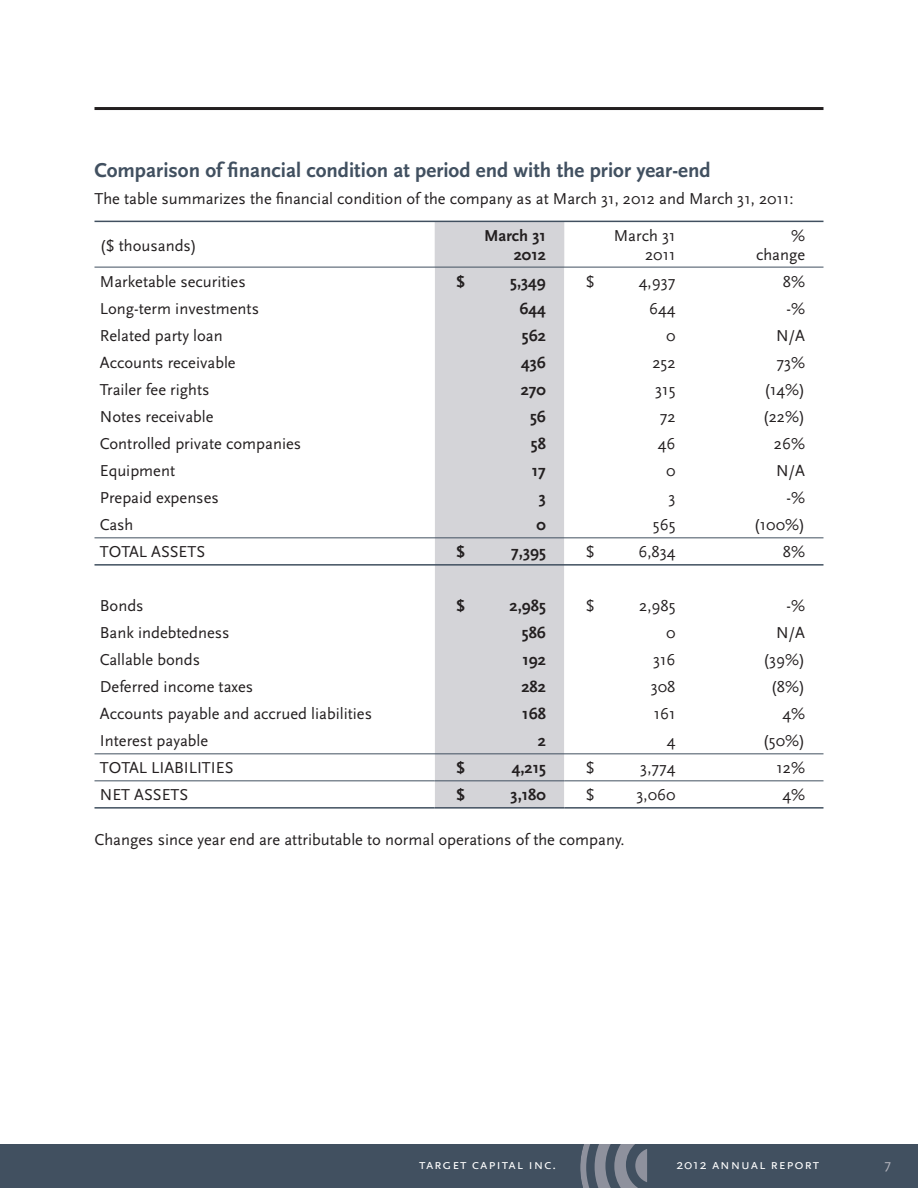
<style>
.page{position:relative;width:918px;height:1188px;background:#fff}
.page>*{position:absolute;margin:0;border:0;box-sizing:border-box;transform-origin:0 0}
.t1{font:700 21px "Scala Sans";color:#415060}
.t2{font:16.5px/18.8px "Scala Sans";color:#231f20;text-align:right}
.t3{font:700 16.5px/18.8px "Scala Sans";color:#231f20;text-align:right}
.t4{font:14.4px "Scala Sans Caps";letter-spacing:.06em;color:#fff}
.t5{font:14.25px "Scala Sans Caps";letter-spacing:.06em;color:#fff}
.t6{font:14.25px "Scala Sans Caps";color:#b4b5bd}
</style>
<div class="page">
<hr style="left:94px;top:107px;width:730px;height:3px;background:#231f20">
<div style="left:0;top:1145px;width:918px;height:43px;background:#415060"></div>
<svg style="left:580px;top:1145px;width:67px;height:43px"></svg>
<div style="left:435px;top:222px;width:129px;height:45px;background:#d4d4d8"></div>
<svg style="left:94px;top:268px;width:730px;height:539px"></svg>
<hr style="left:94px;top:221px;width:730px;height:1px;background:#415060">
<hr style="left:94px;top:267px;width:730px;height:1px;background:#415060">
<hr style="left:94px;top:537px;width:730px;height:1px;background:#415060">
<hr style="left:94px;top:564px;width:730px;height:2px;background:#415060">
<hr style="left:94px;top:753px;width:730px;height:1px;background:#415060">
<hr style="left:94px;top:780px;width:341px;height:1px;background:#415060">
<hr style="left:94px;top:807px;width:341px;height:2px;background:#415060">
<hr style="left:435px;top:780px;width:129px;height:1px;background:#415060">
<hr style="left:435px;top:807px;width:129px;height:2px;background:#415060">
<hr style="left:564px;top:780px;width:260px;height:1px;background:#415060">
<hr style="left:564px;top:807px;width:260px;height:2px;background:#415060">
<p class="t1" style="left:95px;top:162px;width:618px">Comparison of financial condition at period end with the prior year-end</p>
<p class="t2" style="left:95px;top:190px;width:701px">The table summarizes the financial condition of the company as at March 31, 2012 and March 31, 2011:</p>
<p class="t2" style="left:100px;top:237px;width:99px">($ thousands)</p>
<p class="t3" style="left:484px;top:228px;width:63px">March 31<br>2012</p>
<p class="t2" style="left:614px;top:228px;width:63px">March 31<br>2011</p>
<p class="t2" style="left:756px;top:228px;width:51px">% change</p>
<p class="t2" style="left:100px;top:274px;width:147px">Marketable securities</p>
<p class="t3" style="left:456px;top:273px;width:10px">$</p>
<p class="t3" style="left:510px;top:273px;width:37px">5,349</p>
<p class="t2" style="left:586px;top:274px;width:10px">$</p>
<p class="t2" style="left:639px;top:274px;width:38px">4,937</p>
<p class="t2" style="left:783px;top:274px;width:24px">8%</p>
<p class="t2" style="left:100px;top:300px;width:161px">Long-term investments</p>
<p class="t3" style="left:520px;top:300px;width:28px">644</p>
<p class="t2" style="left:649px;top:300px;width:28px">644</p>
<p class="t2" style="left:787px;top:300px;width:20px">-%</p>
<p class="t2" style="left:100px;top:327px;width:124px">Related party loan</p>
<p class="t3" style="left:522px;top:327px;width:25px">562</p>
<p class="t2" style="left:666px;top:327px;width:11px">0</p>
<p class="t2" style="left:776px;top:327px;width:31px">N/A</p>
<p class="t2" style="left:100px;top:354px;width:137px">Accounts receivable</p>
<p class="t3" style="left:521px;top:354px;width:26px">436</p>
<p class="t2" style="left:652px;top:354px;width:25px">252</p>
<p class="t2" style="left:776px;top:354px;width:30px">73%</p>
<p class="t2" style="left:100px;top:381px;width:111px">Trailer fee rights</p>
<p class="t3" style="left:521px;top:381px;width:27px">270</p>
<p class="t2" style="left:655px;top:381px;width:22px">315</p>
<p class="t2" style="left:764px;top:381px;width:43px">(14%)</p>
<p class="t2" style="left:100px;top:408px;width:115px">Notes receivable</p>
<p class="t3" style="left:530px;top:408px;width:17px">56</p>
<p class="t2" style="left:660px;top:408px;width:17px">72</p>
<p class="t2" style="left:763px;top:408px;width:44px">(22%)</p>
<p class="t2" style="left:100px;top:436px;width:203px">Controlled private companies</p>
<p class="t3" style="left:531px;top:436px;width:17px">58</p>
<p class="t2" style="left:658px;top:436px;width:19px">46</p>
<p class="t2" style="left:774px;top:436px;width:33px">26%</p>
<p class="t2" style="left:100px;top:463px;width:77px">Equipment</p>
<p class="t3" style="left:532px;top:463px;width:16px">17</p>
<p class="t2" style="left:666px;top:463px;width:11px">0</p>
<p class="t2" style="left:776px;top:463px;width:31px">N/A</p>
<p class="t2" style="left:100px;top:490px;width:120px">Prepaid expenses</p>
<p class="t3" style="left:539px;top:490px;width:9px">3</p>
<p class="t2" style="left:668px;top:490px;width:9px">3</p>
<p class="t2" style="left:787px;top:490px;width:20px">-%</p>
<p class="t2" style="left:100px;top:517px;width:35px">Cash</p>
<p class="t3" style="left:537px;top:517px;width:11px">0</p>
<p class="t2" style="left:653px;top:517px;width:24px">565</p>
<p class="t2" style="left:754px;top:517px;width:53px">(100%)</p>
<p class="t2" style="left:100px;top:544px;width:107px">TOTAL ASSETS</p>
<p class="t3" style="left:456px;top:544px;width:10px">$</p>
<p class="t3" style="left:511px;top:544px;width:36px">7,395</p>
<p class="t2" style="left:586px;top:544px;width:10px">$</p>
<p class="t2" style="left:638px;top:544px;width:39px">6,834</p>
<p class="t2" style="left:783px;top:544px;width:24px">8%</p>
<p class="t2" style="left:100px;top:598px;width:45px">Bonds</p>
<p class="t3" style="left:456px;top:598px;width:10px">$</p>
<p class="t3" style="left:510px;top:598px;width:38px">2,985</p>
<p class="t2" style="left:586px;top:598px;width:10px">$</p>
<p class="t2" style="left:639px;top:598px;width:38px">2,985</p>
<p class="t2" style="left:787px;top:598px;width:20px">-%</p>
<p class="t2" style="left:100px;top:625px;width:131px">Bank indebtedness</p>
<p class="t3" style="left:522px;top:625px;width:26px">586</p>
<p class="t2" style="left:666px;top:625px;width:11px">0</p>
<p class="t2" style="left:776px;top:625px;width:31px">N/A</p>
<p class="t2" style="left:100px;top:652px;width:102px">Callable bonds</p>
<p class="t3" style="left:522px;top:652px;width:25px">192</p>
<p class="t2" style="left:653px;top:652px;width:24px">316</p>
<p class="t2" style="left:763px;top:652px;width:44px">(39%)</p>
<p class="t2" style="left:100px;top:679px;width:155px">Deferred income taxes</p>
<p class="t3" style="left:521px;top:679px;width:26px">282</p>
<p class="t2" style="left:651px;top:679px;width:26px">308</p>
<p class="t2" style="left:771px;top:679px;width:36px">(8%)</p>
<p class="t2" style="left:100px;top:706px;width:274px">Accounts payable and accrued liabilities</p>
<p class="t3" style="left:522px;top:706px;width:25px">168</p>
<p class="t2" style="left:654px;top:706px;width:23px">161</p>
<p class="t2" style="left:782px;top:706px;width:24px">4%</p>
<p class="t2" style="left:100px;top:733px;width:110px">Interest payable</p>
<p class="t3" style="left:538px;top:733px;width:10px">2</p>
<p class="t2" style="left:667px;top:733px;width:10px">4</p>
<p class="t2" style="left:763px;top:733px;width:44px">(50%)</p>
<p class="t2" style="left:100px;top:760px;width:135px">TOTAL LIABILITIES</p>
<p class="t3" style="left:456px;top:760px;width:10px">$</p>
<p class="t3" style="left:512px;top:760px;width:36px">4,215</p>
<p class="t2" style="left:586px;top:760px;width:10px">$</p>
<p class="t2" style="left:640px;top:760px;width:37px">3,774</p>
<p class="t2" style="left:777px;top:760px;width:30px">12%</p>
<p class="t2" style="left:100px;top:787px;width:90px">NET ASSETS</p>
<p class="t3" style="left:456px;top:787px;width:10px">$</p>
<p class="t3" style="left:511px;top:787px;width:37px">3,180</p>
<p class="t2" style="left:586px;top:787px;width:10px">$</p>
<p class="t2" style="left:636px;top:787px;width:41px">3,060</p>
<p class="t2" style="left:782px;top:787px;width:24px">4%</p>
<p class="t2" style="left:94px;top:832px;width:532px">Changes since year end are attributable to normal operations of the company.</p>
<p class="t4" style="left:419px;top:1156px;width:139px">target capital inc.</p>
<p class="t5" style="left:676px;top:1156px;width:144px">2012 annual report</p>
<p class="t6" style="left:884px;top:1156px;width:8px">7</p>
</div>
